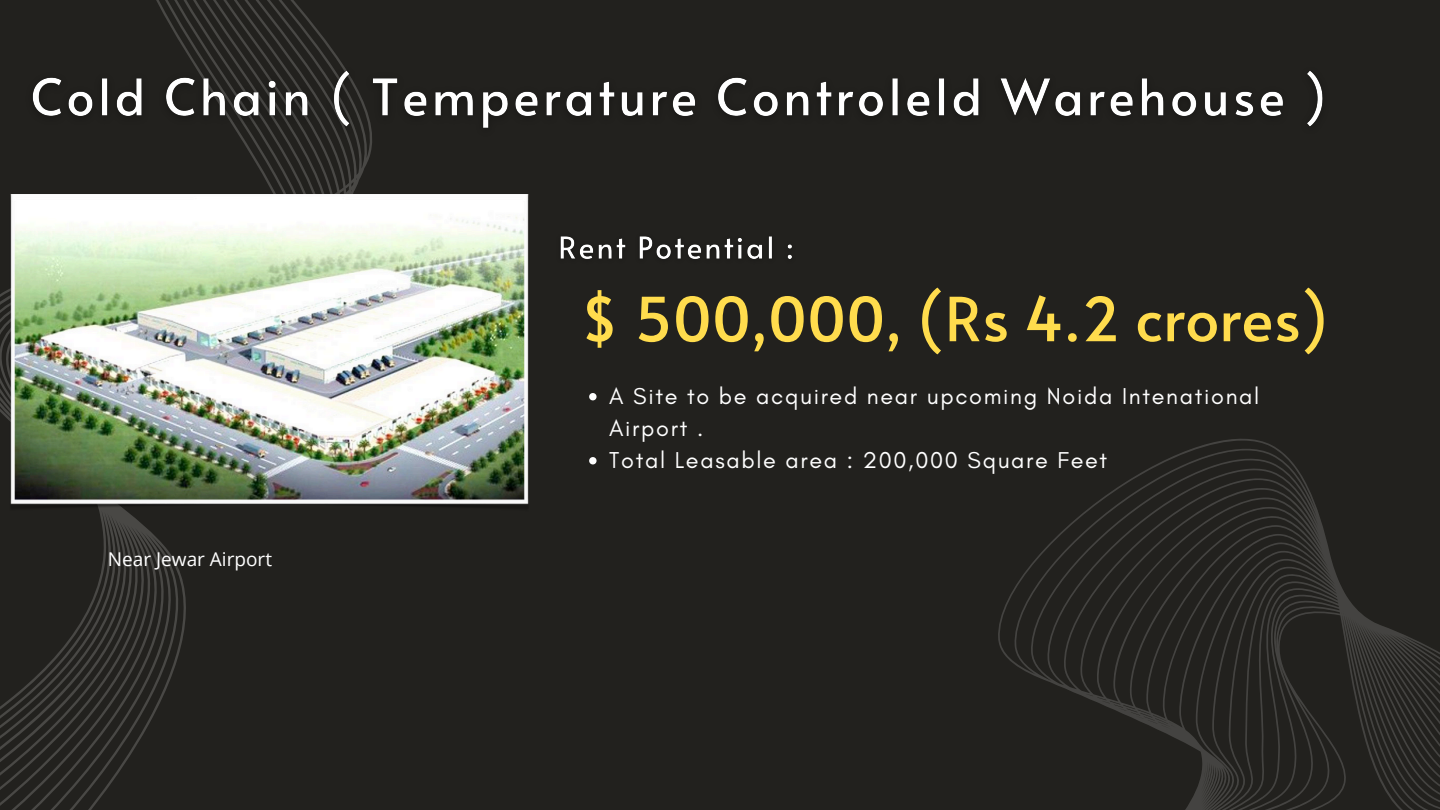
<style>
.page{position:relative;width:1440px;height:810px;background:#22211e}
.page>*{position:absolute;margin:0;border:0;box-sizing:border-box;transform-origin:0 0}
.t1{font:60.5px "Alata";color:#ffdc4d}
.t2{font:23.4px/32px "Glacial Indifference";letter-spacing:.07em;color:#fff}
.t3{font:19px "Open Sans";color:#fff}
</style>
<div class="page">
<svg style="left:0;top:0;width:397px;height:810px"></svg>
<svg style="left:998px;top:439px;width:442px;height:371px"></svg>
<img style="left:9px;top:195px;width:520px;height:317px">
<img style="left:560px;top:236px;width:232px;height:23px">
<img style="left:20px;top:60px;width:1303px;height:82px">
<svg style="left:589px;top:393px;width:8px;height:7px"></svg>
<svg style="left:589px;top:457px;width:8px;height:7px"></svg>
<p class="t3" style="left:108px;top:546px;width:166px">Near Jewar Airport</p>
<h1 class="t1" style="left:580px;top:275px;width:750px">$ 500,000, (Rs 4.2 crores)</h1>
<p class="t2" style="left:609px;top:380px;width:652px">A Site to be acquired near upcoming Noida Intenational<br>Airport .</p>
<p class="t2" style="left:609px;top:444px;width:500px">Total Leasable area : 200,000 Square Feet</p>
</div>
